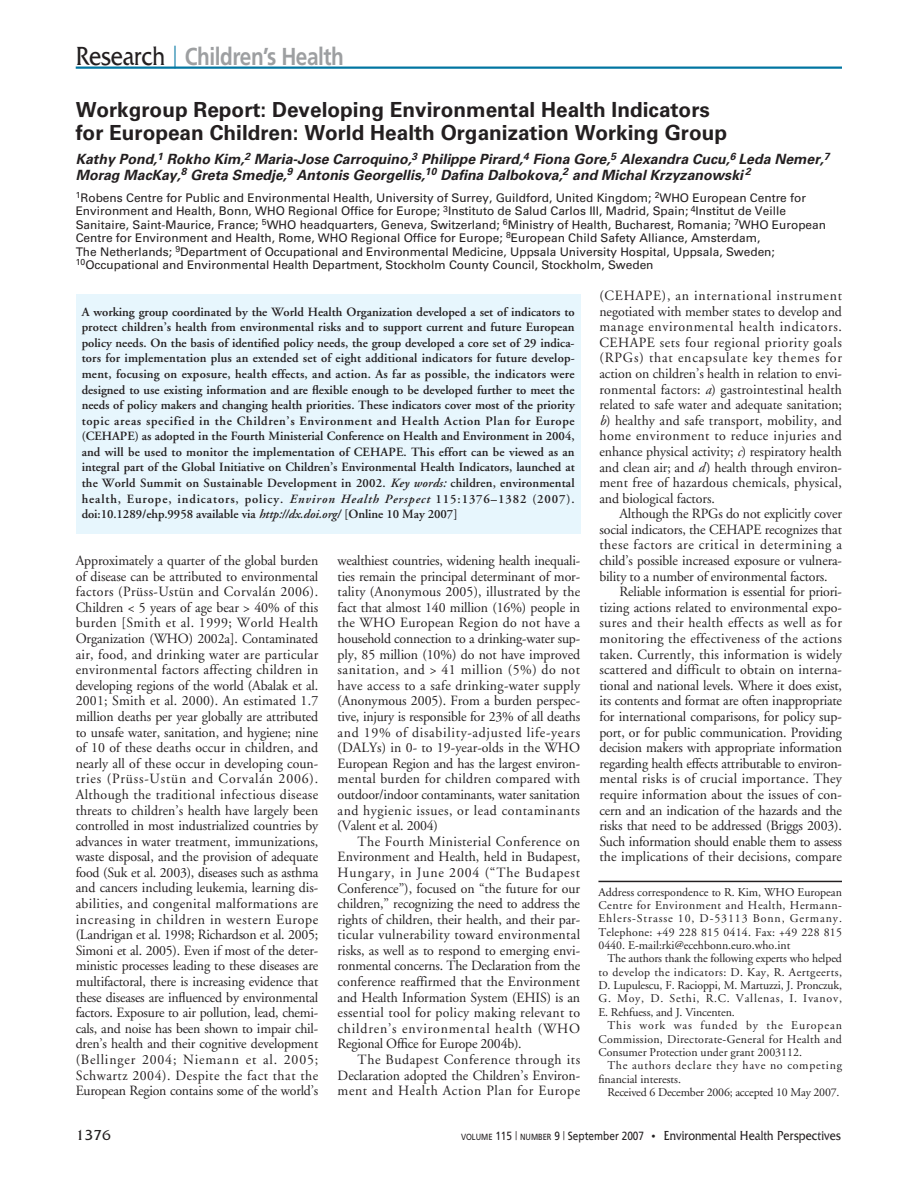
<style>
.page{position:relative;width:918px;height:1188px;background:#fff}
.page>*{position:absolute;margin:0;border:0;box-sizing:border-box;transform-origin:0 0}
.t1{font:700 24.45px "Frutiger";letter-spacing:-.02em;color:#9d9fa1;scale:.85 1}
.t2{font:700 20.85px/22.2px "Univers";color:#231f20}
.t3{font:14.85px "Friz Quadrata IT Cby BT";color:#231f20}
.t4{font:14.1px/15.6px "Adobe Garamond";letter-spacing:-.005em;color:#231f20;text-align:justify}
.t5{font:italic 700 14.1px/15.6px "Univers";color:#231f20}
.t6{font:13.35px "Friz Quadrata IT Cby BT";color:#231f20;scale:.85 1}
.t7{font:600 12.6px/15.6px "Adobe Garamond";letter-spacing:-.005em;color:#231f20;text-align:justify}
.t8{font:11.85px/13.4px "Univers";color:#231f20}
.t9{font:11.85px/13.4px "Adobe Garamond";color:#231f20;text-align:justify}
.t10{font:11.85px/13.4px "Adobe Garamond";letter-spacing:.06em;color:#231f20}
.s1{font-family:"Friz Quadrata IT Cby BT";font-weight:400;font-size:26.7px;color:#231f20}
.s2{font-weight:300;font-size:29.7px;color:#0075a1}
.s3{font-style:italic}
.s4{font-family:"Frutiger";font-size:8.85px}
.s5{font-family:"Frutiger";font-size:11.85px}
.s6{font-family:"Frutiger";font-weight:300;font-size:11.85px}
.s7{font-size:10.35px}
</style>
<div class="page">
<hr style="left:76px;top:67px;width:766px;height:2px;background:#0075a1">
<hr style="left:598px;top:881px;width:244px;height:1px;background:#231f20">
<div style="left:76px;top:294px;width:505px;height:240px;background:#e7f6fd"></div>
<h1 class="t1" style="left:76px;top:47px;width:317px"><span class="s1">Research</span> <span class="s2">|</span> Children’s Health</h1>
<h2 class="t2" style="left:76px;top:101px;width:653px">Workgroup Report: Developing Environmental Health Indicators for European Children: World Health Organization Working Group</h2>
<p class="t5" style="left:76px;top:153px;width:757px">Kathy Pond,<sup>1</sup> Rokho Kim,<sup>2</sup> Maria-Jose Carroquino,<sup>3</sup> Philippe Pirard,<sup>4</sup> Fiona Gore,<sup>5</sup> Alexandra Cucu,<sup>6</sup> Leda Nemer,<sup>7<br></sup>Morag MacKay,<sup>8</sup> Greta Smedje,<sup>9</sup> Antonis Georgellis,<sup>10</sup> Dafina Dalbokova,<sup>2</sup> and Michal Krzyzanowski<sup>2</sup></p>
<p class="t8" style="left:76px;top:192px;width:752px"><sup>1</sup>Robens Centre for Public and Environmental Health, University of Surrey, Guildford, United Kingdom; <sup>2</sup>WHO European Centre for Environment and Health, Bonn, WHO Regional Office for Europe; <sup>3</sup>Instituto de Salud Carlos III, Madrid, Spain; <sup>4</sup>Institut de Veille Sanitaire, Saint-Maurice, France; <sup>5</sup>WHO headquarters, Geneva, Switzerland; <sup>6</sup>Ministry of Health, Bucharest, Romania; <sup>7</sup>WHO European Centre for Environment and Health, Rome, WHO Regional Office for Europe; <sup>8</sup>European Child Safety Alliance, Amsterdam,<br>The Netherlands; <sup>9</sup>Department of Occupational and Environmental Medicine, Uppsala University Hospital, Uppsala, Sweden; <sup>10</sup>Occupational and Environmental Health Department, Stockholm County Council, Stockholm, Sweden</p>
<p class="t7" style="left:82px;top:305px;width:495px">A working group coordinated by the World Health Organization developed a set of indicators to protect children’s health from environmental risks and to support current and future European policy needs. On the basis of identified policy needs, the group developed a core set of 29 indica&shy;tors for implementation plus an extended set of eight additional indicators for future develop&shy;ment, focusing on exposure, health effects, and action. As far as possible, the indicators were designed to use existing information and are flexible enough to be developed further to meet the needs of policy makers and changing health priorities. These indicators cover most of the priority topic areas specified in the Children’s Environment and Health Action Plan for Europe (CEHAPE) as adopted in the Fourth Ministerial Conference on Health and Environment in 2004, and will be used to monitor the implementation of CEHAPE. This effort can be viewed as an integral part of the Global Initiative on Children’s Environmental Health Indicators, launched at the World Summit on Sustainable Development in 2002. <span class="s3">Key words:</span> children, environmental health, Europe, indicators, policy. <span class="s3">Environ Health Perspect</span> 115:1376–1382 (2007). doi:10.1289/ehp.9958 available via <span class="s3">http://dx.doi.org/</span> [Online 10 May 2007]</p>
<p class="t4" style="left:599px;top:289px;width:244px">(CEHAPE), an international instrument negotiated with member states to develop and manage environmental health indicators.<br>CEHAPE sets four regional priority goals (RPGs) that encapsulate key themes for action on children’s health in relation to envi&shy;ronmental factors: <span class="s3">a</span>) gastrointestinal health related to safe water and adequate sanitation; <span class="s3">b</span>) healthy and safe transport, mobility, and home environment to reduce injuries and enhance physical activity; <span class="s3">c</span>) respiratory health and clean air; and <span class="s3">d</span>) health through environ&shy;ment free of hazardous chemicals, physical, and biological factors.</p>
<p class="t4" style="left:599px;top:507px;width:244px;text-indent:20px">Although the RPGs do not explicitly cover social indicators, the CEHAPE recognizes that these factors are critical in determining a child’s possible increased exposure or vulnera&shy;bility to a number of environmental factors.</p>
<p class="t4" style="left:599px;top:585px;width:244px;text-indent:20px">Reliable information is essential for priori&shy;tizing actions related to environmental expo&shy;sures and their health effects as well as for monitoring the effectiveness of the actions taken. Currently, this information is widely scattered and difficult to obtain on interna&shy;tional and national levels. Where it does exist, its contents and format are often inappropriate for international comparisons, for policy sup&shy;port, or for public communication. Providing decision makers with appropriate information regarding health effects attributable to environ&shy;mental risks is of crucial importance. They require information about the issues of con&shy;cern and an indication of the hazards and the risks that need to be addressed (Briggs 2003).<br>Such information should enable them to assess the implications of their decisions, compare</p>
<p class="t9" style="left:598px;top:886px;width:245px">Address correspondence to R. Kim, WHO European Centre for Environment and Health, Hermann-Ehlers-Strasse 10, D-53113 Bonn, Germany.<br>Telephone: +49 228 815 0414. Fax: +49 228 815<br>0440. E-mail:rki@ecehbonn.euro.who.int</p>
<p class="t9" style="left:598px;top:953px;width:245px;text-indent:9px">The authors thank the following experts who helped to develop the indicators: D. Kay, R. Aertgeerts, D. Lupulescu, F. Racioppi, M. Martuzzi, J. Pronczuk, G. Moy, D. Sethi, R.C. Vallenas, I. Ivanov, E. Rehfuess, and J. Vincenten.</p>
<p class="t9" style="left:598px;top:1020px;width:245px;text-indent:9px">This work was funded by the European Commission, Directorate-General for Health and Consumer Protection under grant 2003112.</p>
<p class="t10" style="left:598px;top:1060px;width:245px;text-indent:9px">The authors declare they have no competing financial interests.</p>
<p class="t9" style="left:607px;top:1087px;width:234px">Received 6 December 2006; accepted 10 May 2007.</p>
<p class="t4" style="left:76px;top:554px;width:244px">Approximately a quarter of the global burden of disease can be attributed to environmental factors (Prüss-Ustün and Corvalán 2006).<br>Children &lt; 5 years of age bear &gt; 40% of this burden [Smith et al. 1999; World Health Organization (WHO) 2002a]. Contaminated air, food, and drinking water are particular environmental factors affecting children in developing regions of the world (Abalak et al.<br>2001; Smith et al. 2000). An estimated 1.7 million deaths per year globally are attributed to unsafe water, sanitation, and hygiene; nine of 10 of these deaths occur in children, and nearly all of these occur in developing coun&shy;tries (Prüss-Ustün and Corvalán 2006).<br>Although the traditional infectious disease threats to children’s health have largely been controlled in most industrialized countries by advances in water treatment, immunizations, waste disposal, and the provision of adequate food (Suk et al. 2003), diseases such as asthma and cancers including leukemia, learning dis&shy;abilities, and congenital malformations are increasing in children in western Europe (Landrigan et al. 1998; Richardson et al. 2005; Simoni et al. 2005). Even if most of the deter&shy;ministic processes leading to these diseases are multifactoral, there is increasing evidence that these diseases are influenced by environmental factors. Exposure to air pollution, lead, chemi&shy;cals, and noise has been shown to impair chil&shy;dren’s health and their cognitive development (Bellinger 2004; Niemann et al. 2005; Schwartz 2004). Despite the fact that the European Region contains some of the world’s</p>
<p class="t4" style="left:338px;top:554px;width:244px">wealthiest countries, widening health inequali&shy;ties remain the principal determinant of mor&shy;tality (Anonymous 2005), illustrated by the fact that almost 140 million (16%) people in the WHO European Region do not have a household connection to a drinking-water sup&shy;ply, 85 million (10%) do not have improved sanitation, and &gt; 41 million (5%) do not have access to a safe drinking-water supply (Anonymous 2005). From a burden perspec&shy;tive, injury is responsible for 23% of all deaths and 19% of disability-adjusted life-years (DALYs) in 0- to 19-year-olds in the WHO European Region and has the largest environ&shy;mental burden for children compared with outdoor/indoor contaminants, water sanitation and hygienic issues, or lead contaminants (Valent et al. 2004)</p>
<p class="t4" style="left:338px;top:835px;width:244px;text-indent:20px">The Fourth Ministerial Conference on Environment and Health, held in Budapest, Hungary, in June 2004 (“The Budapest Conference”), focused on “the future for our children,” recognizing the need to address the rights of children, their health, and their par&shy;ticular vulnerability toward environmental risks, as well as to respond to emerging envi&shy;ronmental concerns. The Declaration from the conference reaffirmed that the Environment and Health Information System (EHIS) is an essential tool for policy making relevant to children’s environmental health (WHO Regional Office for Europe 2004b).</p>
<p class="t4" style="left:338px;top:1053px;width:244px;text-indent:20px">The Budapest Conference through its Declaration adopted the Children’s Environ&shy;ment and Health Action Plan for Europe</p>
<p class="t3" style="left:76px;top:1129px;width:37px">1376</p>
<p class="t6" style="left:461px;top:1130px;width:449px"><span class="s4">VOLUME</span> <span class="s5">115</span> <span class="s6">|</span> <span class="s4">NUMBER</span> <span class="s5">9</span> <span class="s6">|</span> <span class="s5">September 2007</span> <span class="s7">•</span> Environmental Health Perspectives</p>
</div>
